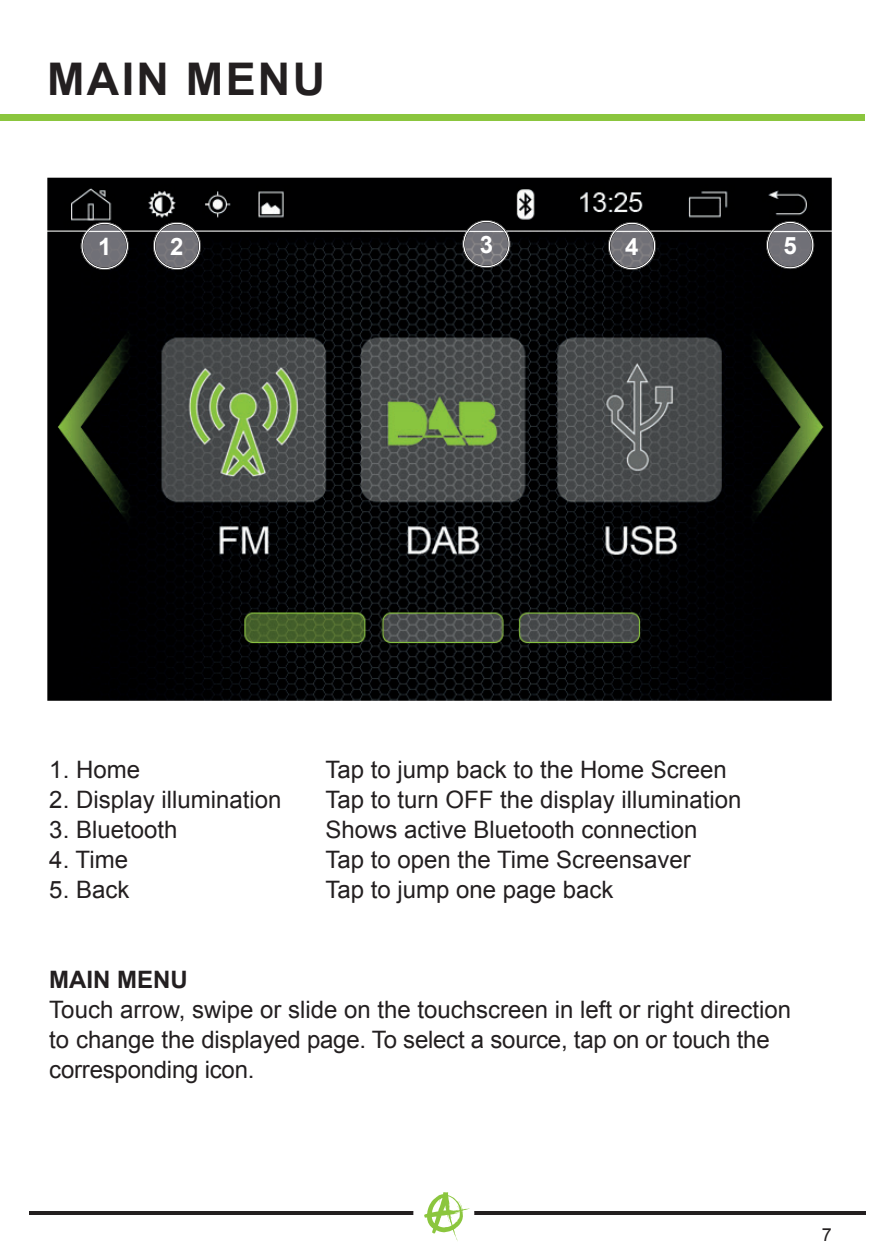
<style>
.page{position:relative;width:893px;height:1259px;background:#fff}
.page>*{position:absolute;margin:0;border:0;box-sizing:border-box;transform-origin:0 0}
.t1{font:700 45px "Arial";letter-spacing:.05em;color:#231f20}
.t2{font:24px/30px "Arial";color:#231f20}
.t3{font:700 24px "Arial";color:#231f20}
.t4{font:700 24px "Arial";color:#fff}
.t5{font:18px "Arial";color:#231f20}
</style>
<div class="page">
<div style="left:0;top:114px;width:865px;height:6px;background:#8bc63e"></div>
<hr style="left:29px;top:1211px;width:836px;height:4px;background:#231f20">
<svg style="left:413px;top:1192px;width:61px;height:49px"></svg>
<img style="left:47px;top:178px;width:785px;height:523px">
<img style="left:81px;top:222px;width:48px;height:48px">
<img style="left:82px;top:223px;width:45px;height:46px">
<div style="left:81px;top:223px;width:47px;height:46px;border:1px solid #fff;border-radius:50%"></div>
<img style="left:153px;top:222px;width:48px;height:48px">
<img style="left:154px;top:223px;width:46px;height:46px">
<div style="left:154px;top:223px;width:46px;height:46px;border:1px solid #fff;border-radius:50%"></div>
<img style="left:462px;top:220px;width:48px;height:48px">
<img style="left:464px;top:221px;width:45px;height:46px">
<div style="left:463px;top:221px;width:47px;height:46px;border:1px solid #fff;border-radius:50%"></div>
<img style="left:766px;top:221px;width:48px;height:48px">
<img style="left:767px;top:222px;width:46px;height:46px">
<div style="left:767px;top:222px;width:46px;height:46px;border:1px solid #fff;border-radius:50%"></div>
<img style="left:608px;top:222px;width:48px;height:48px">
<img style="left:609px;top:223px;width:46px;height:46px">
<div style="left:609px;top:223px;width:46px;height:46px;border:1px solid #fff;border-radius:50%"></div>
<h1 class="t1" style="left:47px;top:49px;width:279px">MAIN MENU</h1>
<p class="t4" style="left:98px;top:231px;width:15px">1</p>
<p class="t4" style="left:170px;top:231px;width:15px">2</p>
<p class="t4" style="left:480px;top:229px;width:15px">3</p>
<p class="t4" style="left:625px;top:231px;width:15px">4</p>
<p class="t4" style="left:783px;top:230px;width:15px">5</p>
<p class="t2" style="left:49px;top:754px;width:92px">1. Home</p>
<p class="t2" style="left:325px;top:754px;width:403px">Tap to jump back to the Home Screen</p>
<p class="t2" style="left:49px;top:784px;width:234px">2. Display illumination</p>
<p class="t2" style="left:325px;top:784px;width:418px">Tap to turn OFF the display illumination</p>
<p class="t2" style="left:49px;top:814px;width:130px">3. Bluetooth</p>
<p class="t2" style="left:325px;top:814px;width:374px">Shows active Bluetooth connection</p>
<p class="t2" style="left:49px;top:844px;width:80px">4. Time</p>
<p class="t2" style="left:325px;top:844px;width:367px">Tap to open the Time Screensaver</p>
<p class="t2" style="left:49px;top:874px;width:82px">5. Back</p>
<p class="t2" style="left:325px;top:874px;width:290px">Tap to jump one page back</p>
<p class="t3" style="left:49px;top:963px;width:140px">MAIN MENU</p>
<p class="t2" style="left:49px;top:994px;width:743px">Touch arrow, swipe or slide on the touchscreen in left or right direction to change the displayed page. To select a source, tap on or touch the corresponding icon.</p>
<p class="t5" style="left:822px;top:1222px;width:12px">7</p>
</div>
